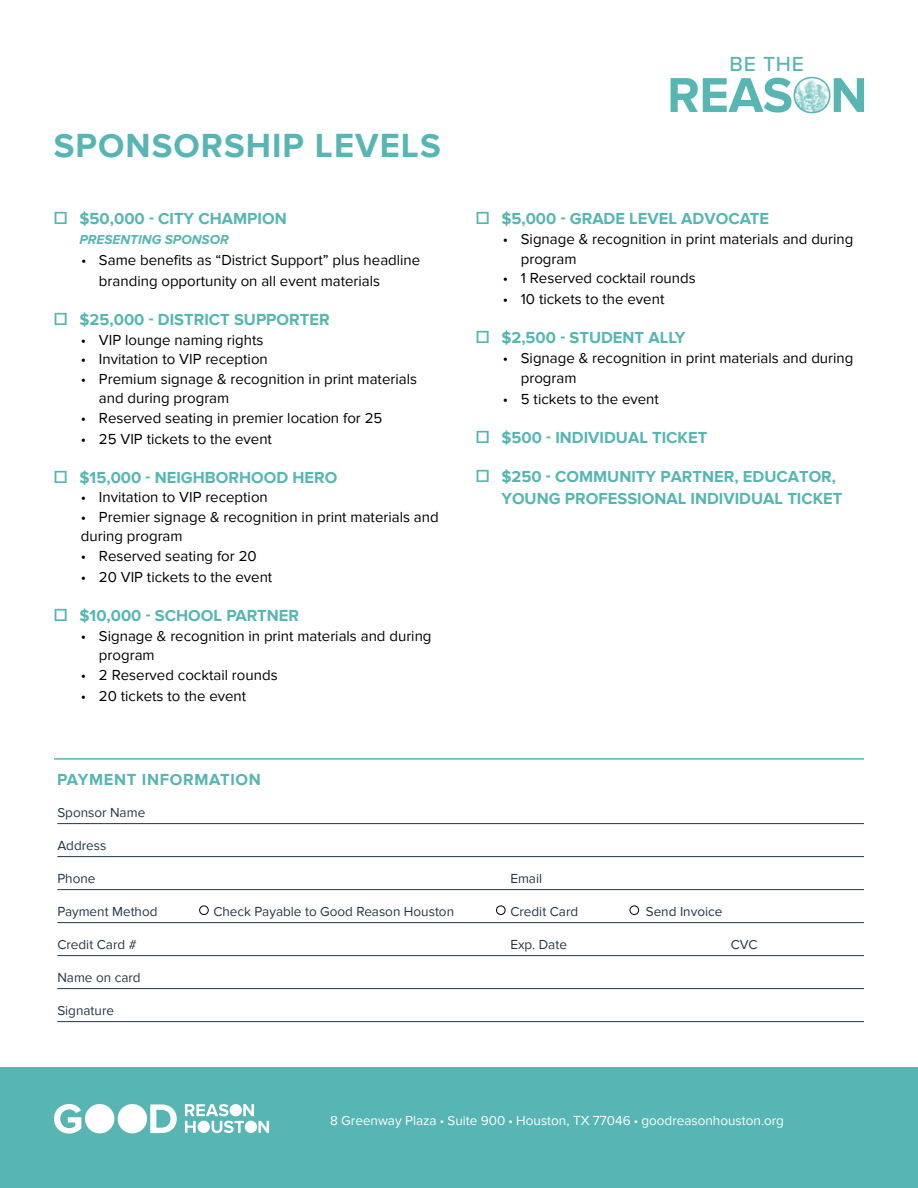
<style>
.page{position:relative;width:918px;height:1188px;background:#fff}
.page>*{position:absolute;margin:0;border:0;box-sizing:border-box;transform-origin:0 0}
.t1{font:700 34.5px "Proxima Nova";letter-spacing:.03em;color:#57b5b3}
.t2{font:500 21.15px "Proxima Nova";color:#57b6b2}
.t3{font:700 16.5px/22.5px "Proxima Nova";color:#56b6b1}
.t4{font:700 16.5px "Proxima Nova";letter-spacing:.04em;color:#56b6b1}
.t5{font:15px/19.5px "Proxima Nova";color:#000}
.t6{font:13.5px "Proxima Nova";color:#233746}
.t7{font:13.5px "Proxima Nova";color:#fff}
.t8{font:italic 700 13.5px "Proxima Nova";color:#56b6b1}
.t9{font:13.5px "Proxima Nova";color:#223646}
.s1{font-size:21px}
.s2{font-weight:900}
</style>
<div class="page">
<div style="left:0;top:1067px;width:918px;height:121px;background:#57b5b3"></div>
<svg style="left:671px;top:76px;width:193px;height:38px"></svg>
<hr style="left:57px;top:823px;width:807px;height:1px;background:#233746">
<hr style="left:57px;top:856px;width:807px;height:1px;background:#233746">
<hr style="left:57px;top:889px;width:807px;height:1px;background:#233746">
<hr style="left:57px;top:922px;width:807px;height:1px;background:#233746">
<hr style="left:57px;top:955px;width:807px;height:1px;background:#233746">
<hr style="left:57px;top:988px;width:807px;height:1px;background:#233746">
<hr style="left:57px;top:1021px;width:807px;height:1px;background:#233746">
<div style="left:199px;top:906px;width:10px;height:9px;border:1px solid #000;border-radius:50%"></div>
<div style="left:630px;top:906px;width:9px;height:9px;border:1px solid #000;border-radius:50%"></div>
<hr style="left:54px;top:758px;width:810px;height:2px;background:#56b6b1">
<svg style="left:185px;top:1104px;width:84px;height:29px"></svg>
<div style="left:245px;top:1121px;width:12px;height:12px;background:#fff;border-radius:50%"></div>
<div style="left:198px;top:1121px;width:12px;height:12px;background:#fff;border-radius:50%"></div>
<svg style="left:54px;top:1104px;width:27px;height:30px"></svg>
<svg style="left:150px;top:1104px;width:27px;height:29px"></svg>
<div style="left:85px;top:1104px;width:29px;height:29px;background:#fff;border-radius:50%"></div>
<div style="left:118px;top:1104px;width:29px;height:29px;background:#fff;border-radius:50%"></div>
<div style="left:496px;top:906px;width:10px;height:9px;border:1px solid #000;border-radius:50%"></div>
<h1 class="t1" style="left:54px;top:125px;width:388px">SPONSORSHIP LEVELS</h1>
<p class="t3" style="left:54px;top:208px;width:234px"><span class="s1">☐</span> $50,000 - CITY CHAMPION</p>
<p class="t8" style="left:79px;top:233px;width:151px">PRESENTING SPONSOR</p>
<p class="t5" style="left:99px;top:250px;width:323px;line-height:21px;text-indent:-18px">• Same benefits as “District Support” plus headline branding opportunity on all event materials</p>
<p class="t3" style="left:54px;top:309px;width:277px"><span class="s1">☐</span> $25,000 - DISTRICT SUPPORTER</p>
<p class="t5" style="left:81px;top:330px;width:184px">• VIP lounge naming rights</p>
<p class="t5" style="left:81px;top:350px;width:188px">• Invitation to VIP reception</p>
<p class="t5" style="left:99px;top:369px;width:320px;text-indent:-18px">• Premium signage &amp; recognition in print materials and during program</p>
<p class="t5" style="left:81px;top:408px;width:303px">• Reserved seating in premier location for 25</p>
<p class="t5" style="left:81px;top:429px;width:193px">• 25 VIP tickets to the event</p>
<p class="t3" style="left:54px;top:466px;width:285px"><span class="s1">☐</span> $15,000 - NEIGHBORHOOD HERO</p>
<p class="t5" style="left:81px;top:488px;width:188px">• Invitation to VIP reception</p>
<p class="t5" style="left:81px;top:507px;width:359px">• Premier signage &amp; recognition in print materials and during program</p>
<p class="t5" style="left:81px;top:546px;width:177px">• Reserved seating for 20</p>
<p class="t5" style="left:81px;top:567px;width:193px">• 20 VIP tickets to the event</p>
<p class="t3" style="left:54px;top:604px;width:247px"><span class="s1">☐</span> $10,000 - SCHOOL PARTNER</p>
<p class="t5" style="left:99px;top:626px;width:334px;text-indent:-18px">• Signage &amp; recognition in print materials and during program</p>
<p class="t5" style="left:81px;top:665px;width:198px">• 2 Reserved cocktail rounds</p>
<p class="t5" style="left:81px;top:686px;width:167px">• 20 tickets to the event</p>
<p class="t4" style="left:57px;top:770px;width:205px">PAYMENT INFORMATION</p>
<h2 class="t2" style="left:730px;top:48px;width:76px">BE THE</h2>
<p class="t3" style="left:476px;top:208px;width:295px"><span class="s1">☐</span> $5,000 - GRADE LEVEL ADVOCATE</p>
<p class="t5" style="left:521px;top:230px;width:334px;text-indent:-18px">• Signage &amp; recognition in print materials and during program</p>
<p class="t5" style="left:503px;top:269px;width:194px">• 1 Reserved cocktail rounds</p>
<p class="t5" style="left:503px;top:290px;width:163px">• 10 tickets to the event</p>
<p class="t3" style="left:476px;top:327px;width:211px"><span class="s1">☐</span> $2,500 - STUDENT ALLY</p>
<p class="t5" style="left:521px;top:349px;width:334px;text-indent:-18px">• Signage &amp; recognition in print materials and during program</p>
<p class="t5" style="left:503px;top:389px;width:158px">• 5 tickets to the event</p>
<p class="t3" style="left:476px;top:426px;width:233px"><span class="s1">☐</span> $500 - INDIVIDUAL TICKET</p>
<p class="t3" style="left:501px;top:465px;width:343px;text-indent:-26px"><span class="s1">☐</span> $250 - COMMUNITY PARTNER, EDUCATOR,<br>YOUNG PROFESSIONAL INDIVIDUAL TICKET</p>
<p class="t6" style="left:57px;top:805px;width:89px">Sponsor Name</p>
<p class="t6" style="left:57px;top:838px;width:51px">Address</p>
<p class="t6" style="left:57px;top:871px;width:40px">Phone</p>
<p class="t6" style="left:510px;top:871px;width:33px">Email</p>
<p class="t6" style="left:57px;top:904px;width:102px">Payment Method</p>
<p class="t6" style="left:213px;top:904px;width:242px">Check Payable to Good Reason Houston</p>
<p class="t6" style="left:510px;top:904px;width:69px">Credit Card</p>
<p class="t6" style="left:57px;top:937px;width:81px">Credit Card #</p>
<p class="t6" style="left:510px;top:937px;width:58px">Exp. Date</p>
<p class="t6" style="left:731px;top:937px;width:28px">CVC</p>
<p class="t6" style="left:57px;top:970px;width:85px">Name on card</p>
<p class="t6" style="left:57px;top:1003px;width:58px">Signature</p>
<p class="t9" style="left:646px;top:905px;width:78px">Send Invoice</p>
<p class="t7" style="left:330px;top:1112px;width:455px">8 Greenway Plaza <span class="s2">·</span> Suite 900 <span class="s2">·</span> Houston, TX 77046 <span class="s2">·</span> goodreasonhouston.org</p>
</div>
